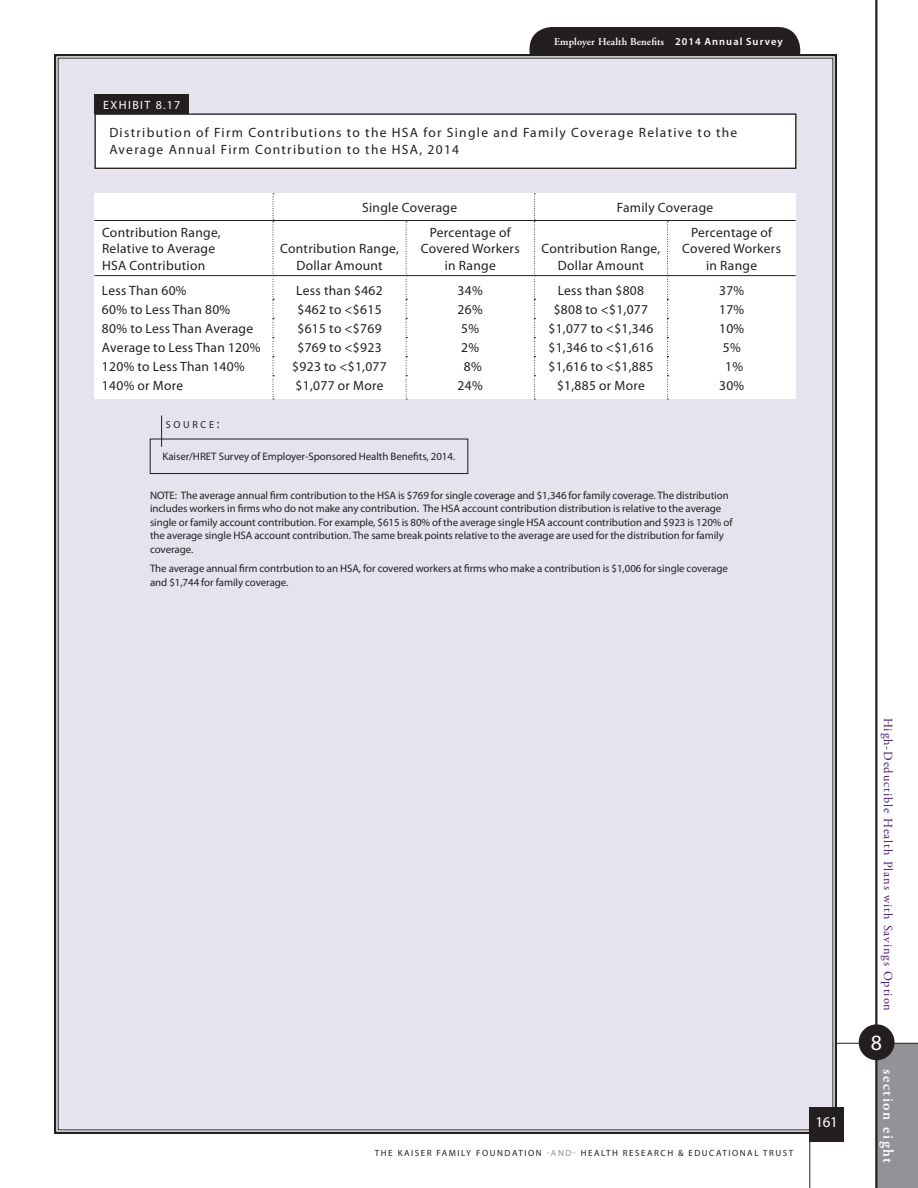
<style>
.page{position:relative;width:918px;height:1188px;background:#fff}
.page>*{position:absolute;margin:0;border:0;box-sizing:border-box;transform-origin:0 0}
.t1{font:21.9px "Myriad Pro";color:#fff}
.t2{font:600 15px "Adobe Garamond Pro";letter-spacing:.1em;color:#fff}
.t3{font:15px "Myriad Pro";color:#fff}
.t4{font:13.5px/16.5px "Myriad Pro";letter-spacing:.025em;color:#231f20;text-align:center}
.t5{font:13.5px/16.5px "Myriad Pro";letter-spacing:.095em;color:#231f20}
.t6{font:12.3px "Adobe Garamond Pro";letter-spacing:.07em;color:#48166d}
.t7{font:12px "Myriad Pro";letter-spacing:.12em;color:#fff}
.t8{font:10.8px/13.5px "Myriad Pro";letter-spacing:-.005em;color:#231f20}
.t9{font:600 10.5px "Adobe Garamond Pro";letter-spacing:.01em;color:#fff}
.t10{font:10.2px "Myriad Pro";letter-spacing:.265em;color:#231f20}
.t11{font:9px "Myriad Pro";letter-spacing:.17em;color:#231f20}
.s1{font-family:"Myriad Pro"}
.s2{font-size:13.5px}
.s3{color:#919396}
</style>
<div class="page">
<div style="left:876px;top:1043px;width:42px;height:145px;background:#919396"></div>
<hr style="left:825px;top:1043px;width:93px;height:1px;background:#231f20">
<hr style="left:875px;top:0;width:3px;height:1188px;background:#231f20">
<div style="left:859px;top:1024px;width:36px;height:36px;background:#231f20;border-radius:50%"></div>
<div style="left:530px;top:27px;width:270px;height:47px;background:#231f20;border-radius:22px"></div>
<div style="left:54px;top:53px;width:784px;height:1082px;background:#e6e3ee"></div>
<div style="left:810px;top:1107px;width:34px;height:34px;background:#231f20"></div>
<hr style="left:810px;top:1107px;width:1px;height:81px;background:#231f20">
<div style="left:94px;top:94px;width:95px;height:20px;background:#231f20"></div>
<div style="left:95px;top:114px;width:701px;height:54px;background:#fff"></div>
<div style="left:95px;top:113px;width:701px;height:56px;border:1px solid #231f20"></div>
<div style="left:150px;top:439px;width:318px;height:35px;border:1px solid #231f20"></div>
<hr style="left:161px;top:416px;width:1px;height:31px;background:#231f20">
<div style="left:94px;top:194px;width:702px;height:205px;background:#fff"></div>
<hr style="left:94px;top:275px;width:179px;height:1px;background:#231f20">
<hr style="left:273px;top:275px;width:133px;height:1px;background:#231f20">
<hr style="left:406px;top:275px;width:128px;height:1px;background:#231f20">
<hr style="left:535px;top:275px;width:132px;height:1px;background:#231f20">
<hr style="left:668px;top:275px;width:128px;height:1px;background:#231f20">
<svg style="left:406px;top:221px;width:1px;height:179px"></svg>
<svg style="left:534px;top:194px;width:1px;height:206px"></svg>
<svg style="left:667px;top:221px;width:1px;height:179px"></svg>
<hr style="left:94px;top:220px;width:179px;height:1px;background:#231f20">
<hr style="left:273px;top:220px;width:133px;height:1px;background:#231f20">
<hr style="left:406px;top:220px;width:128px;height:1px;background:#231f20">
<hr style="left:534px;top:220px;width:133px;height:1px;background:#231f20">
<hr style="left:667px;top:220px;width:129px;height:1px;background:#231f20">
<svg style="left:273px;top:194px;width:1px;height:206px"></svg>
<p class="t9" style="left:554px;top:36px;width:230px">Employer Health Benefits <span class="s1">2014 Annual Sur vey</span></p>
<p class="t7" style="left:103px;top:97px;width:79px">Exhibit 8.17</p>
<p class="t5" style="left:109px;top:125px;width:630px">Distribution of Firm Contributions to the HSA for Single and Family Coverage Relative to the<br>Average Annual Firm Contribution to the HSA, 2014</p>
<p class="t4" style="left:102px;top:224px;width:120px;text-align:left">Contribution Range,<br>Relative to Average<br>HSA Contribution</p>
<p class="t4" style="left:362px;top:199px;width:96px">Single Coverage</p>
<p class="t4" style="left:617px;top:199px;width:98px">Family Coverage</p>
<p class="t4" style="left:280px;top:240px;width:120px">Contribution Range,<br>Dollar Amount</p>
<p class="t4" style="left:421px;top:224px;width:100px">Percentage of<br>Covered Workers in Range</p>
<p class="t4" style="left:542px;top:240px;width:120px">Contribution Range,<br>Dollar Amount</p>
<p class="t4" style="left:682px;top:224px;width:100px">Percentage of<br>Covered Workers in Range</p>
<p class="t4" style="left:102px;top:282px;width:86px">Less Than 60%</p>
<p class="t4" style="left:296px;top:282px;width:88px">Less than $462</p>
<p class="t4" style="left:458px;top:282px;width:27px">34%</p>
<p class="t4" style="left:558px;top:282px;width:88px">Less than $808</p>
<p class="t4" style="left:719px;top:282px;width:27px">37%</p>
<p class="t4" style="left:102px;top:301px;width:130px">60% to Less Than 80%</p>
<p class="t4" style="left:297px;top:301px;width:86px">$462 to &lt;$615</p>
<p class="t4" style="left:458px;top:301px;width:27px">26%</p>
<p class="t4" style="left:554px;top:301px;width:96px">$808 to &lt;$1,077</p>
<p class="t4" style="left:719px;top:301px;width:27px">17%</p>
<p class="t4" style="left:102px;top:320px;width:153px">80% to Less Than Average</p>
<p class="t4" style="left:297px;top:320px;width:86px">$615 to &lt;$769</p>
<p class="t4" style="left:461px;top:320px;width:19px">5%</p>
<p class="t4" style="left:549px;top:320px;width:106px">$1,077 to &lt;$1,346</p>
<p class="t4" style="left:719px;top:320px;width:27px">10%</p>
<p class="t4" style="left:102px;top:339px;width:160px">Average to Less Than 120%</p>
<p class="t4" style="left:297px;top:339px;width:86px">$769 to &lt;$923</p>
<p class="t4" style="left:461px;top:339px;width:19px">2%</p>
<p class="t4" style="left:549px;top:339px;width:106px">$1,346 to &lt;$1,616</p>
<p class="t4" style="left:723px;top:339px;width:19px">5%</p>
<p class="t4" style="left:102px;top:358px;width:144px">120% to Less Than 140%</p>
<p class="t4" style="left:292px;top:358px;width:96px">$923 to &lt;$1,077</p>
<p class="t4" style="left:464px;top:358px;width:19px">8%</p>
<p class="t4" style="left:549px;top:358px;width:106px">$1,616 to &lt;$1,885</p>
<p class="t4" style="left:725px;top:358px;width:19px">1%</p>
<p class="t4" style="left:102px;top:377px;width:83px">140% or More</p>
<p class="t4" style="left:296px;top:377px;width:89px">$1,077 or More</p>
<p class="t4" style="left:458px;top:377px;width:27px">24%</p>
<p class="t4" style="left:557px;top:377px;width:89px">$1,885 or More</p>
<p class="t4" style="left:719px;top:377px;width:27px">30%</p>
<p class="t10" style="left:166px;top:419px;width:55px">SOURCE<span class="s2">:</span></p>
<p class="t8" style="left:162px;top:450px;width:294px">Kaiser/HRET Survey of Employer-Sponsored Health Benefits, 2014.</p>
<p class="t8" style="left:150px;top:488px;width:584px">NOTE: The average annual firm contribution to the HSA is $769 for single coverage and $1,346 for family coverage. The distribution includes workers in firms who do not make any contribution. The HSA account contribution distribution is relative to the average single or family account contribution. For example, $615 is 80% of the average single HSA account contribution and $923 is 120% of the average single HSA account contribution. The same break points relative to the average are used for the distribution for family coverage.</p>
<p class="t8" style="left:150px;top:562px;width:579px">The average annual firm contrbution to an HSA, for covered workers at firms who make a contribution is $1,006 for single coverage and $1,744 for family coverage.</p>
<p class="t11" style="left:375px;top:1147px;width:415px">The Ka iser Fa mily Foundat ion <span class="s3">-a nd-</span> H ea lt h Resea rch &amp; E ducat iona l Trust</p>
<h2 class="t3" style="left:816px;top:1113px;width:24px">161</h2>
<p class="t6" style="left:896px;top:718px;width:295px;rotate:90deg">High-Deductible Health Plans with Savings Option</p>
<h1 class="t1" style="left:871px;top:1029px;width:13px">8</h1>
<h2 class="t2" style="left:897px;top:1069px;width:95px;rotate:90deg">section eight</h2>
</div>
